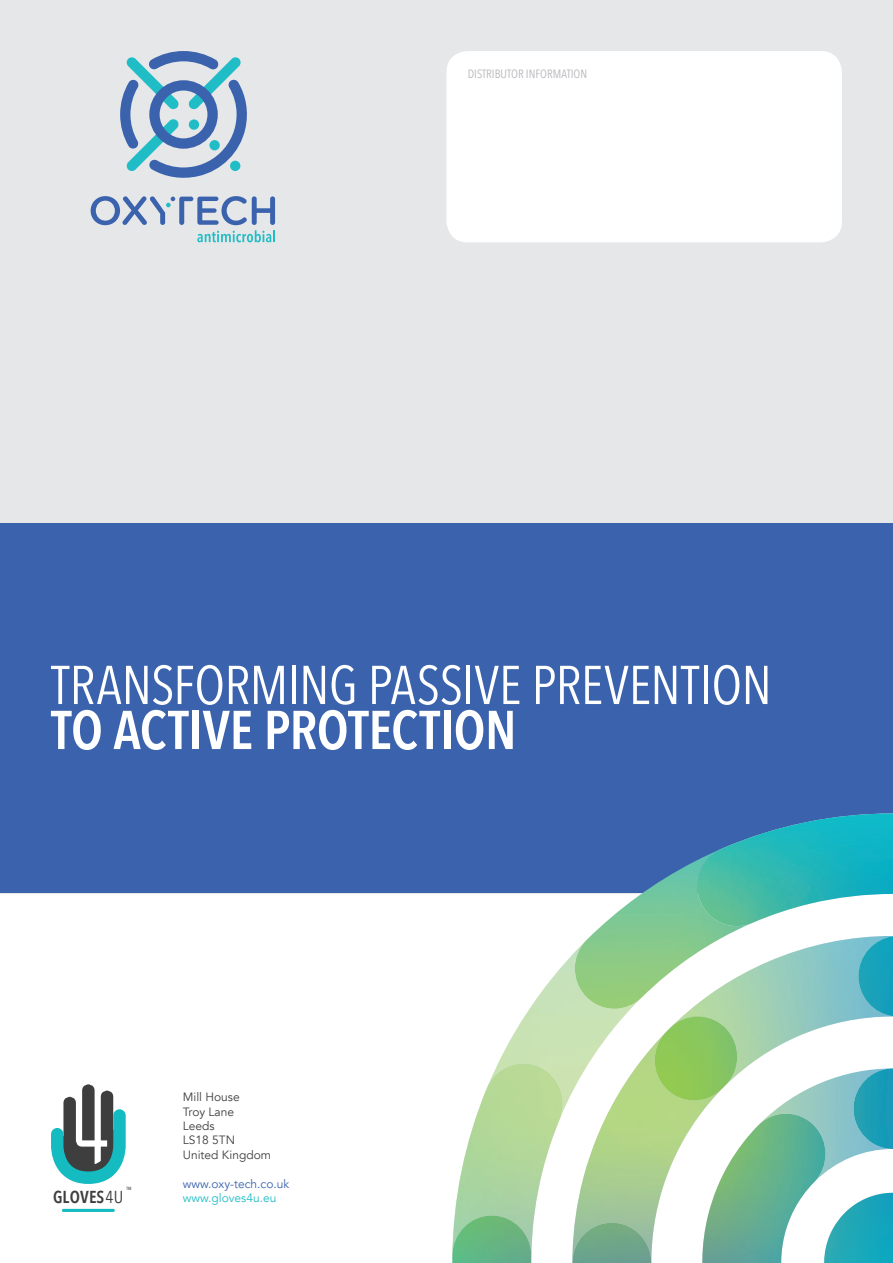
<style>
.page{position:relative;width:893px;height:1263px;background:#fff}
.page>*{position:absolute;margin:0;border:0;box-sizing:border-box;transform-origin:0 0}
.t1{font:54px/45px "Avenir Next Condensed";letter-spacing:-.01em;color:#fff}
.t2{font:600 17.25px "Avenir Next Condensed";color:#3e3e3f}
.t3{font:12px "Avenir";color:#3e3e3f}
.t4{font:12px "Avenir Next Condensed";color:#b6b7bb}
.t5{font:12px "Avenir";color:#3b63ad}
.t6{font:12px "Avenir";color:#21bdc6}
.t7{font:500 4.5px "Avenir Next Condensed";color:#3e3e3f}
.s1{font-weight:600}
.s2{font-weight:400}
</style>
<div class="page">
<div style="left:0;top:0;width:893px;height:893px;background:#e6e7e9"></div>
<div style="left:0;top:523px;width:893px;height:370px;background:#3b63ad"></div>
<svg style="left:51px;top:1084px;width:75px;height:100px"></svg>
<hr style="left:62px;top:1209px;width:53px;height:3px;background:#14bcc2;border-radius:2px">
<img style="left:825px;top:1261px;width:68px;height:2px">
<img style="left:759px;top:998px;width:134px;height:60px">
<img style="left:452px;top:893px;width:307px;height:175px">
<img style="left:739px;top:1068px;width:154px;height:193px">
<img style="left:853px;top:1068px;width:40px;height:81px">
<img style="left:725px;top:1114px;width:100px;height:149px">
<img style="left:858px;top:998px;width:35px;height:18px">
<img style="left:572px;top:1032px;width:150px;height:231px">
<img style="left:653px;top:1016px;width:86px;height:84px">
<svg style="left:452px;top:1058px;width:201px;height:205px"></svg>
<img style="left:452px;top:1215px;width:79px;height:48px">
<img style="left:752px;top:926px;width:141px;height:72px">
<img style="left:573px;top:861px;width:179px;height:148px">
<img style="left:696px;top:813px;width:197px;height:113px">
<svg style="left:120px;top:51px;width:127px;height:127px"></svg>
<svg style="left:91px;top:196px;width:184px;height:46px"></svg>
<div style="left:446px;top:51px;width:396px;height:191px;background:#fff;border-radius:21px"></div>
<p class="t4" style="left:468px;top:64px;width:121px">DISTRIBUTOR INFORMATION</p>
<p class="t1" style="left:51px;top:660px;width:722px">TRANSFORMING PASSIVE PREVENTION<br><span class="s1">TO ACTIVE PROTECTION</span></p>
<p class="t3" style="left:183px;top:1090px;width:58px">Mill House</p>
<p class="t3" style="left:183px;top:1104px;width:53px">Troy Lane</p>
<p class="t3" style="left:183px;top:1119px;width:33px">Leeds</p>
<p class="t3" style="left:183px;top:1133px;width:54px">LS18 5TN</p>
<p class="t3" style="left:183px;top:1147px;width:90px">United Kingdom</p>
<p class="t5" style="left:183px;top:1176px;width:108px">www.oxy-tech.co.uk</p>
<p class="t7" style="left:127px;top:1186px;width:6px">TM</p>
<p class="t2" style="left:53px;top:1182px;width:72px">GLOVES<span class="s2">4U</span></p>
<p class="t6" style="left:183px;top:1191px;width:95px">www.gloves4u.eu</p>
</div>
